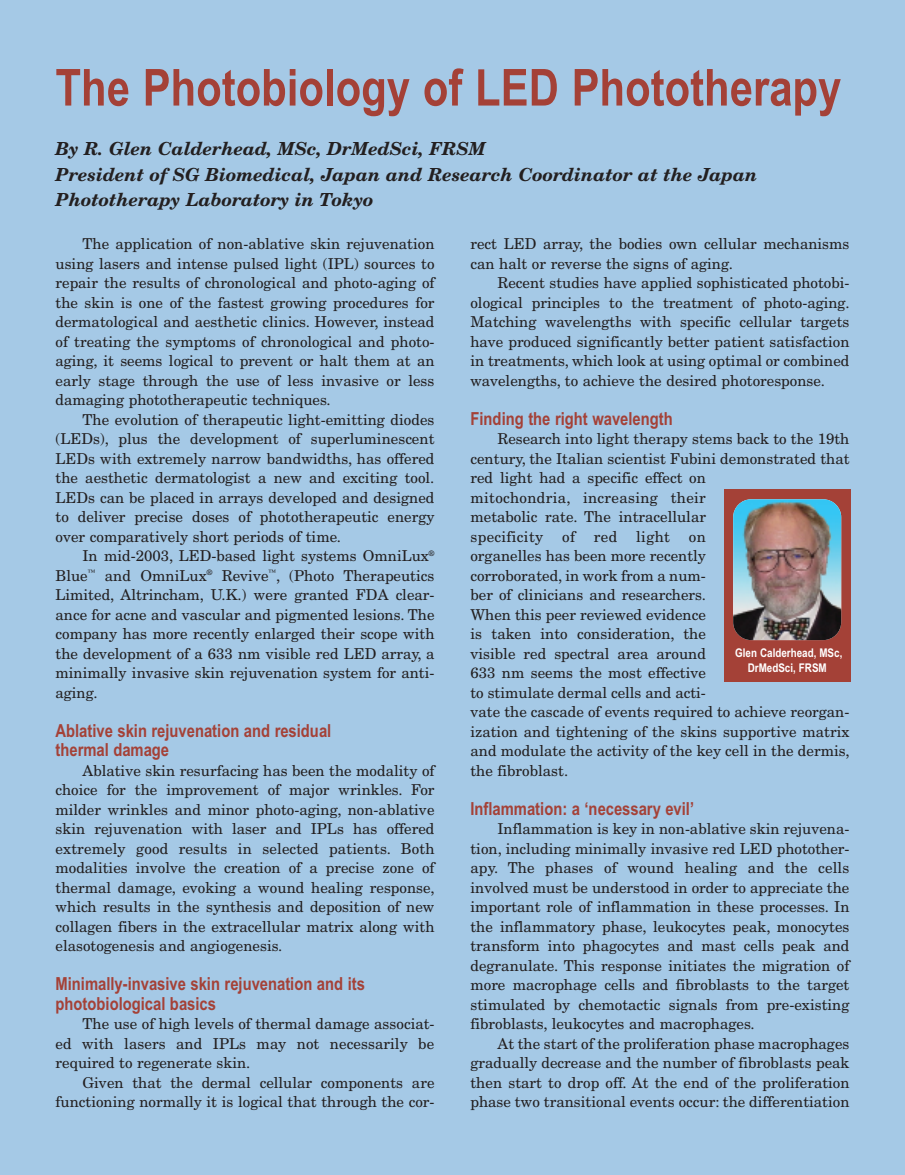
<style>
.page{position:relative;width:905px;height:1175px;background:#fff}
.page>*{position:absolute;margin:0;border:0;box-sizing:border-box;transform-origin:0 0}
.t1{font:700 51px "Arial Narrow";color:#a44137}
.t2{font:700 18px/19.5px "Arial Narrow";color:#a44137}
.t3{font:italic 700 18px/25.5px "New Century Schlbk";color:#231f20}
.t4{font:15px/19.5px "New Century Schlbk";color:#231f20;text-align:justify}
.t5{font:700 12px/14.4px "Arial Narrow";color:#fff;text-align:center}
</style>
<div class="page">
<div style="left:0;top:0;width:904px;height:1174px;background:#a5c9e6"></div>
<div style="left:724px;top:489px;width:126px;height:192px;background:#a44137"></div>
<img style="left:733px;top:499px;width:108px;height:141px">
<h1 class="t1" style="left:56px;top:58px;width:787px">The Photobiology of LED Phototherapy</h1>
<p class="t3" style="left:56px;top:138px;width:703px">By R. Glen Calderhead, MSc, DrMedSci, FRSM<br>President of SG Biomedical, Japan and Research Coordinator at the Japan<br>Phototherapy Laboratory in Tokyo</p>
<p class="t4" style="left:56px;top:235px;width:380px;text-indent:27px">The application of non-ablative skin rejuvenation using lasers and intense pulsed light (IPL) sources to repair the results of chronological and photo-aging of the skin is one of the fastest growing procedures for dermatological and aesthetic clinics. However, instead of treating the symptoms of chronological and photo&shy;aging, it seems logical to prevent or halt them at an early stage through the use of less invasive or less damaging phototherapeutic techniques.</p>
<p class="t4" style="left:56px;top:411px;width:380px;text-indent:27px">The evolution of therapeutic light-emitting diodes (LEDs), plus the development of superluminescent LEDs with extremely narrow bandwidths, has offered the aesthetic dermatologist a new and exciting tool.<br>LEDs can be placed in arrays developed and designed to deliver precise doses of phototherapeutic energy over comparatively short periods of time.</p>
<p class="t4" style="left:56px;top:547px;width:380px;text-indent:27px">In mid-2003, LED-based light systems OmniLux<sup>® </sup>Blue<sup>™</sup> and OmniLux<sup>®</sup> Revive<sup>™</sup>, (Photo Therapeutics Limited, Altrincham, U.K.) were granted FDA clear&shy;ance for acne and vascular and pigmented lesions. The company has more recently enlarged their scope with the development of a 633 nm visible red LED array, a minimally invasive skin rejuvenation system for anti&shy;aging.</p>
<p class="t2" style="left:56px;top:721px;width:277px">Ablative skin rejuvenation and residual thermal damage</p>
<p class="t4" style="left:56px;top:762px;width:380px;text-indent:27px">Ablative skin resurfacing has been the modality of choice for the improvement of major wrinkles. For milder wrinkles and minor photo-aging, non-ablative skin rejuvenation with laser and IPLs has offered extremely good results in selected patients. Both modalities involve the creation of a precise zone of thermal damage, evoking a wound healing response, which results in the synthesis and deposition of new collagen fibers in the extracellular matrix along with elasotogenesis and angiogenesis.</p>
<p class="t2" style="left:56px;top:974px;width:311px">Minimally-invasive skin rejuvenation and its photobiological basics</p>
<p class="t4" style="left:56px;top:1015px;width:380px;text-indent:27px">The use of high levels of thermal damage associat&shy;ed with lasers and IPLs may not necessarily be required to regenerate skin.</p>
<p class="t4" style="left:56px;top:1074px;width:380px;text-align:right">Given that the dermal cellular components are functioning normally it is logical that through the cor-</p>
<p class="t4" style="left:470px;top:235px;width:380px">rect LED array, the bodies own cellular mechanisms can halt or reverse the signs of aging.</p>
<p class="t4" style="left:470px;top:274px;width:380px;text-indent:27px">Recent studies have applied sophisticated photobi&shy;ological principles to the treatment of photo-aging.<br>Matching wavelengths with specific cellular targets have produced significantly better patient satisfaction in treatments, which look at using optimal or combined wavelengths, to achieve the desired photoresponse.</p>
<p class="t2" style="left:470px;top:409px;width:204px">Finding the right wavelength</p>
<p class="t4" style="left:470px;top:430px;width:380px;text-align:left;text-indent:27px">Research into light therapy stems back to the 19th century, the Italian scientist Fubini demonstrated that red light had a specific effect on<br>mitochondria, increasing their<br>metabolic rate. The intracellular<br>specificity</p>
<p class="t4" style="left:562px;top:528px;width:14px">of</p>
<p class="t4" style="left:594px;top:528px;width:25px">red</p>
<p class="t4" style="left:636px;top:528px;width:35px">light</p>
<p class="t4" style="left:470px;top:528px;width:380px;text-align:left;text-indent:218px">on<br>organelles has been more recently<br>corroborated, in work from a num-<br>ber of clinicians and researchers.<br>When this peer reviewed evidence<br>is taken into consideration, the<br>visible red spectral area around<br>633 nm seems the most effective<br>to stimulate dermal cells and acti-<br>vate the cascade of events required to achieve reorgan&shy;ization and tightening of the skins supportive matrix and modulate the activity of the key cell in the dermis, the fibroblast.</p>
<p class="t2" style="left:470px;top:799px;width:225px">Inflammation: a ‘necessary evil’</p>
<p class="t4" style="left:470px;top:820px;width:380px;text-indent:27px">Inflammation is key in non-ablative skin rejuvena&shy;tion, including minimally invasive red LED photother&shy;apy. The phases of wound healing and the cells involved must be understood in order to appreciate the important role of inflammation in these processes. In the inflammatory phase, leukocytes peak, monocytes transform into phagocytes and mast cells peak and degranulate. This response initiates the migration of more macrophage cells and fibroblasts to the target stimulated by chemotactic signals from pre-existing fibroblasts, leukocytes and macrophages.</p>
<p class="t4" style="left:470px;top:1035px;width:380px;text-indent:27px">At the start of the proliferation phase macrophages gradually decrease and the number of fibroblasts peak then start to drop off. At the end of the proliferation phase two transitional events occur: the differentiation</p>
<p class="t5" style="left:735px;top:646px;width:109px">Glen Calderhead, MSc,<br>DrMedSci, FRSM</p>
</div>
